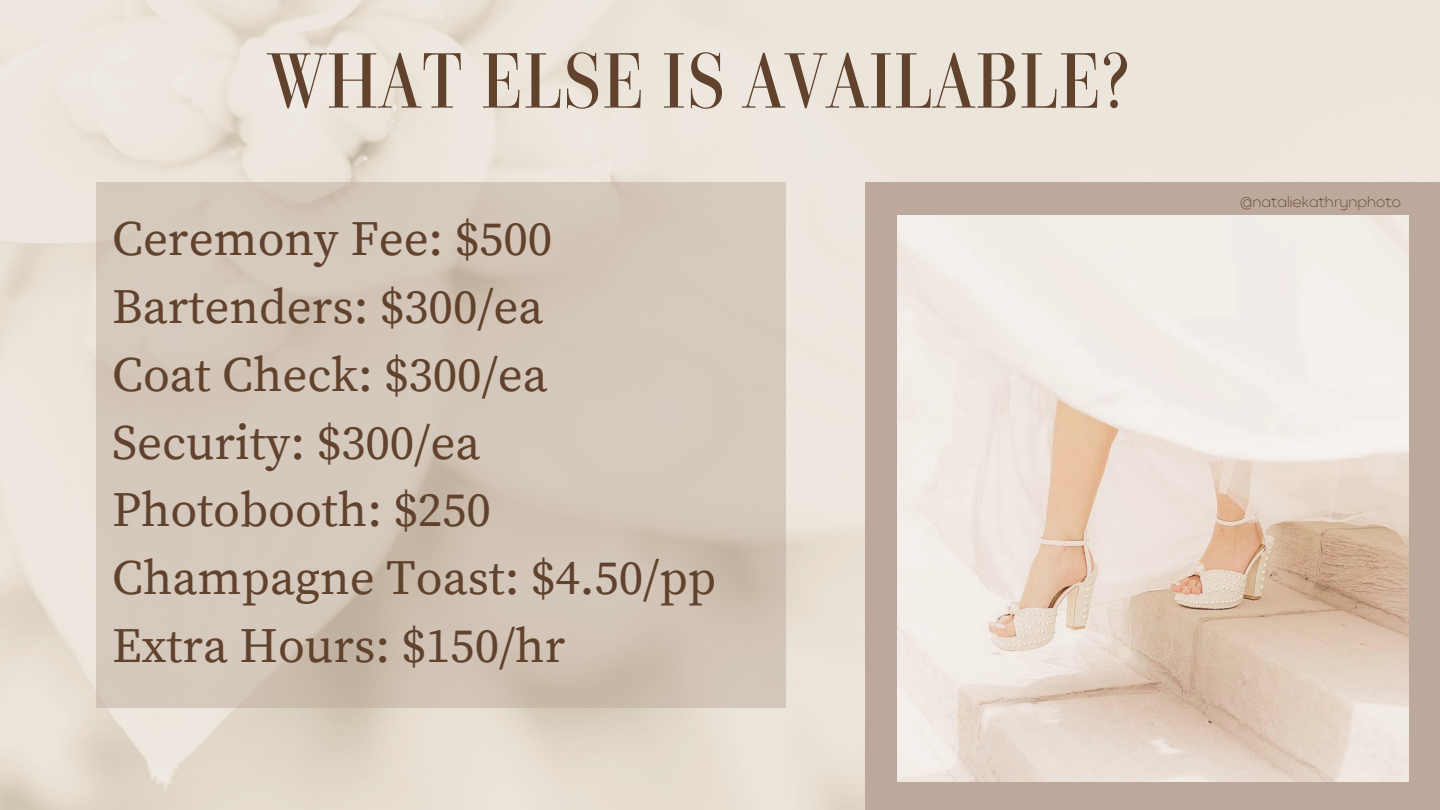
<style>
.page{position:relative;width:1440px;height:810px;background:#fff}
.page>*{position:absolute;margin:0;border:0;box-sizing:border-box;transform-origin:0 0}
.t1{font:75.3px "Parmigiano Headline HL";color:#60422d}
.t2{font:48.9px "Source Serif Pro";color:#60422d}
.t3{font:200 14px "Balgin";color:#60422d}
</style>
<div class="page">
<div style="left:865px;top:182px;width:575px;height:628px;background:#bda99b"></div>
<img style="left:898px;top:216px;width:510px;height:565px">
<svg style="left:97px;top:182px;width:689px;height:526px;background:#d2c5b8"></svg>
<p class="t1" style="left:267px;top:33px;width:864px">WHAT ELSE IS AVAILABLE?</p>
<p class="t2" style="left:112px;top:210px;width:442px">Ceremony Fee: $500</p>
<p class="t2" style="left:112px;top:278px;width:433px">Bartenders: $300/ea</p>
<p class="t2" style="left:112px;top:346px;width:437px">Coat Check: $300/ea</p>
<p class="t2" style="left:112px;top:414px;width:370px">Security: $300/ea</p>
<p class="t2" style="left:112px;top:481px;width:380px">Photobooth: $250</p>
<p class="t2" style="left:112px;top:549px;width:606px">Champagne Toast: $4.50/pp</p>
<p class="t2" style="left:112px;top:617px;width:455px">Extra Hours: $150/hr</p>
<p class="t3" style="left:1241px;top:197px;width:162px">@nataliekathrynphoto</p>
</div>
